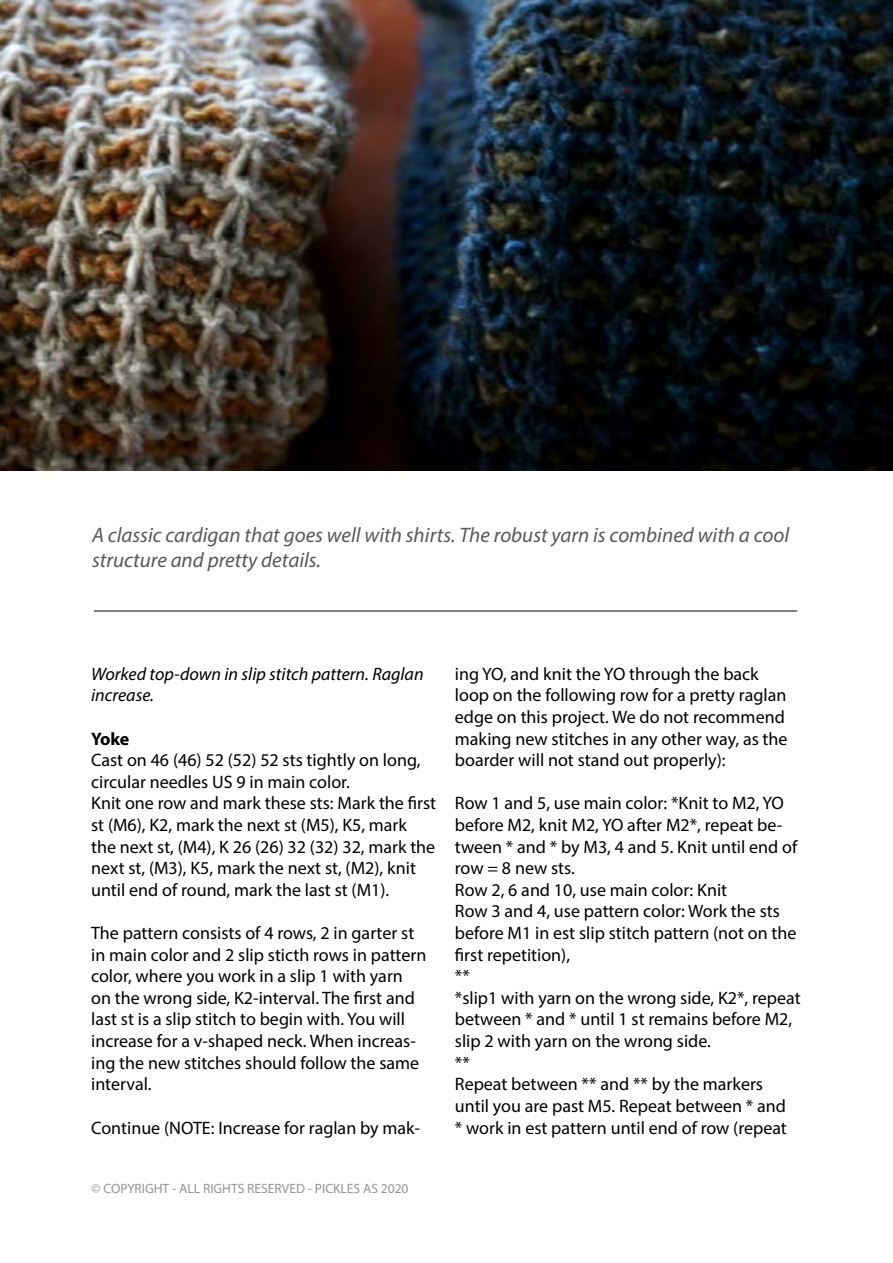
<style>
.page{position:relative;width:893px;height:1263px;background:#fff}
.page>*{position:absolute;margin:0;border:0;box-sizing:border-box;transform-origin:0 0}
.t1{font:italic 21px/25.2px "Myriad Pro";color:#58595b}
.t2{font:18px/21.6px "Myriad Pro";color:#000}
.t3{font:italic 18px/21.6px "Myriad Pro";color:#000}
.t4{font:700 18px "Myriad Pro";color:#000}
.t5{font:13.5px "Myriad Pro";color:#939598}
</style>
<div class="page">
<hr style="left:94px;top:611px;width:703px;height:1px;background:#000">
<img style="left:0;top:0;width:893px;height:471px">
<p class="t1" style="left:92px;top:522px;width:699px">A classic cardigan that goes well with shirts. The robust yarn is combined with a cool structure and pretty details.</p>
<p class="t3" style="left:91px;top:663px;width:334px">Worked top-down in slip stitch pattern. Raglan increase.</p>
<p class="t4" style="left:91px;top:727px;width:40px">Yoke</p>
<p class="t2" style="left:91px;top:749px;width:347px">Cast on 46 (46) 52 (52) 52 sts tightly on long, circular needles US 9 in main color.<br>Knit one row and mark these sts: Mark the first st (M6), K2, mark the next st (M5), K5, mark the next st, (M4), K 26 (26) 32 (32) 32, mark the next st, (M3), K5, mark the next st, (M2), knit until end of round, mark the last st (M1).</p>
<p class="t2" style="left:91px;top:922px;width:337px">The pattern consists of 4 rows, 2 in garter st in main color and 2 slip sticth rows in pattern color, where you work in a slip 1 with yarn on the wrong side, K2-interval. The first and last st is a slip stitch to begin with. You will increase for a v-shaped neck. When increas&shy;ing the new stitches should follow the same interval.</p>
<p class="t2" style="left:91px;top:1116px;width:330px">Continue (NOTE: Increase for raglan by mak-</p>
<p class="t5" style="left:92px;top:1180px;width:319px">© COPYRIGHT - ALL RIGHTS RESERVED - PICKLES AS 2020</p>
<p class="t2" style="left:455px;top:663px;width:334px">ing YO, and knit the YO through the back loop on the following row for a pretty raglan edge on this project. We do not recommend making new stitches in any other way, as the boarder will not stand out properly):</p>
<p class="t2" style="left:455px;top:792px;width:347px">Row 1 and 5, use main color: *Knit to M2, YO before M2, knit M2, YO after M2*, repeat be&shy;tween * and * by M3, 4 and 5. Knit until end of row = 8 new sts.<br>Row 2, 6 and 10, use main color: Knit<br>Row 3 and 4, use pattern color: Work the sts before M1 in est slip stitch pattern (not on the first repetition),<br>**<br>*slip1 with yarn on the wrong side, K2*, repeat between * and * until 1 st remains before M2, slip 2 with yarn on the wrong side.<br>**<br>Repeat between ** and ** by the markers until you are past M5. Repeat between * and<br>* work in est pattern until end of row (repeat</p>
</div>
